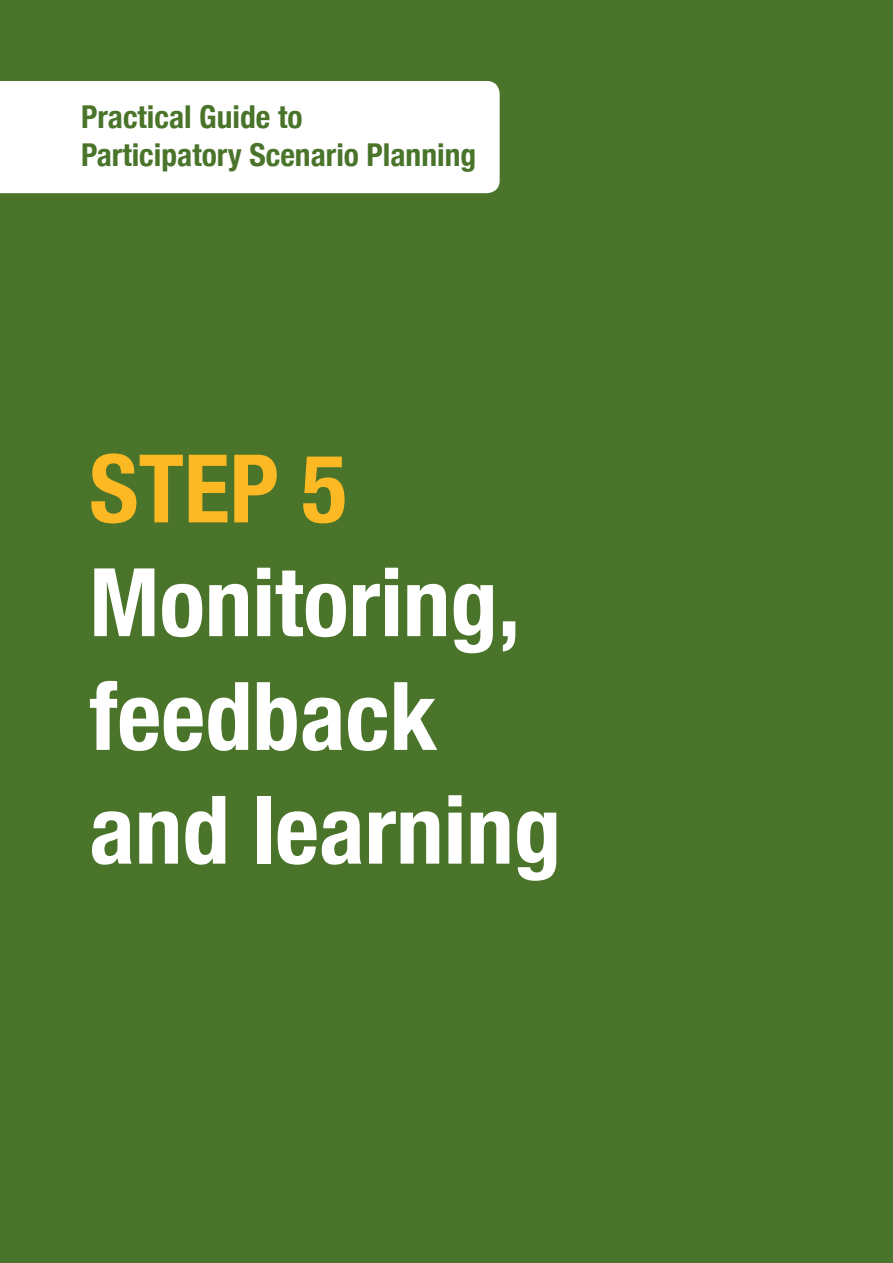
<style>
.page{position:relative;width:893px;height:1263px;background:#49742a}
.page>*{position:absolute;margin:0;border:0;box-sizing:border-box;transform-origin:0 0}
.t1{font:700 condensed 94.8px/113.7px "Helvetica Neue";color:#fff}
.t2{font:700 condensed 94.8px "Helvetica Neue";color:#fdb924}
.t3{font:700 condensed 31.5px/37.8px "Helvetica Neue";color:#49742a}
</style>
<div class="page">
<div style="left:0;top:81px;width:500px;height:112px;background:#fff"></div>
<p class="t3" style="left:81px;top:96px;width:397px">Practical Guide to<br>Participatory Scenario Planning</p>
<h1 class="t2" style="left:89px;top:410px;width:259px">STEP 5</h1>
<h1 class="t1" style="left:89px;top:539px;width:473px">Monitoring, feedback and learning</h1>
</div>
